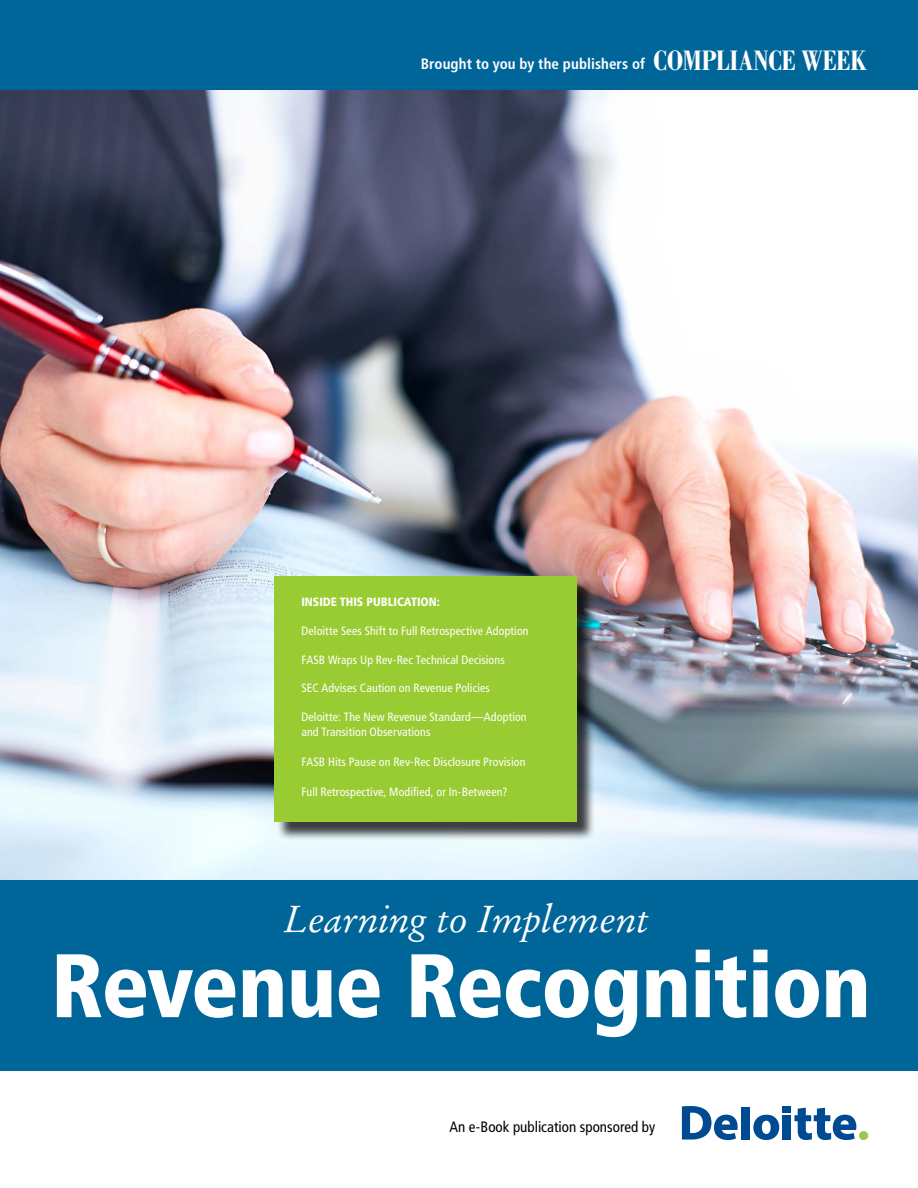
<style>
.page{position:relative;width:918px;height:1188px;background:#fff}
.page>*{position:absolute;margin:0;border:0;box-sizing:border-box;transform-origin:0 0}
.t1{font:900 condensed 90px "Frutiger LT Std";letter-spacing:-.015em;color:#fff}
.t2{font:italic 37.5px "Stempel Garamond LT Std";letter-spacing:-.005em;color:#fff}
.t3{font:700 condensed 15px "Frutiger LT Std";letter-spacing:.005em;color:#fff}
.t4{font:condensed 15px "Frutiger LT Std";color:#000}
.t5{font:condensed 12px/15px "Frutiger LT Std";letter-spacing:.01em;color:#fff}
.t6{font:900 condensed 12px "Frutiger LT Std";color:#fff}
.s1{font-family:"Bodoni Std";font-size:30px}
</style>
<div class="page">
<img style="left:0;top:90px;width:918px;height:790px">
<div style="left:0;top:0;width:918px;height:90px;background:#069"></div>
<div style="left:276px;top:579px;width:319px;height:262px;background:#000;opacity:.75"></div>
<div style="left:274px;top:577px;width:303px;height:245px;background:#9c3"></div>
<div style="left:0;top:880px;width:918px;height:191px;background:#069"></div>
<div style="left:741px;top:1107px;width:9px;height:33px;background:#004a94"></div>
<svg style="left:753px;top:1115px;width:26px;height:25px"></svg>
<div style="left:783px;top:1115px;width:8px;height:25px;background:#004a94"></div>
<div style="left:783px;top:1107px;width:8px;height:6px;background:#004a94"></div>
<svg style="left:795px;top:1108px;width:61px;height:32px"></svg>
<div style="left:859px;top:1131px;width:9px;height:9px;background:#99ca49;border-radius:50%"></div>
<svg style="left:682px;top:1106px;width:56px;height:34px"></svg>
<p class="t3" style="left:421px;top:55px;width:447px">Brought to you by the publishers of <span class="s1">COMPLIANCE WEEK</span></p>
<p class="t6" style="left:301px;top:594px;width:140px">INSIDE THIS PUBLICATION:</p>
<p class="t5" style="left:301px;top:624px;width:229px">Deloitte Sees Shift to Full Retrospective Adoption</p>
<p class="t5" style="left:301px;top:652px;width:205px">FASB Wraps Up Rev-Rec Technical Decisions</p>
<p class="t5" style="left:301px;top:681px;width:190px">SEC Advises Caution on Revenue Policies</p>
<p class="t5" style="left:301px;top:709px;width:227px">Deloitte: The New Revenue Standard—Adoption and Transition Observations</p>
<p class="t5" style="left:301px;top:754px;width:226px">FASB Hits Pause on Rev-Rec Disclosure Provision</p>
<p class="t5" style="left:301px;top:784px;width:208px">Full Retrospective, Modified, or In-Between?</p>
<h2 class="t2" style="left:283px;top:896px;width:368px">Learning to Implement</h2>
<h1 class="t1" style="left:51px;top:932px;width:821px">Revenue Recognition</h1>
<p class="t4" style="left:449px;top:1118px;width:207px">An e-Book publication sponsored by</p>
</div>
